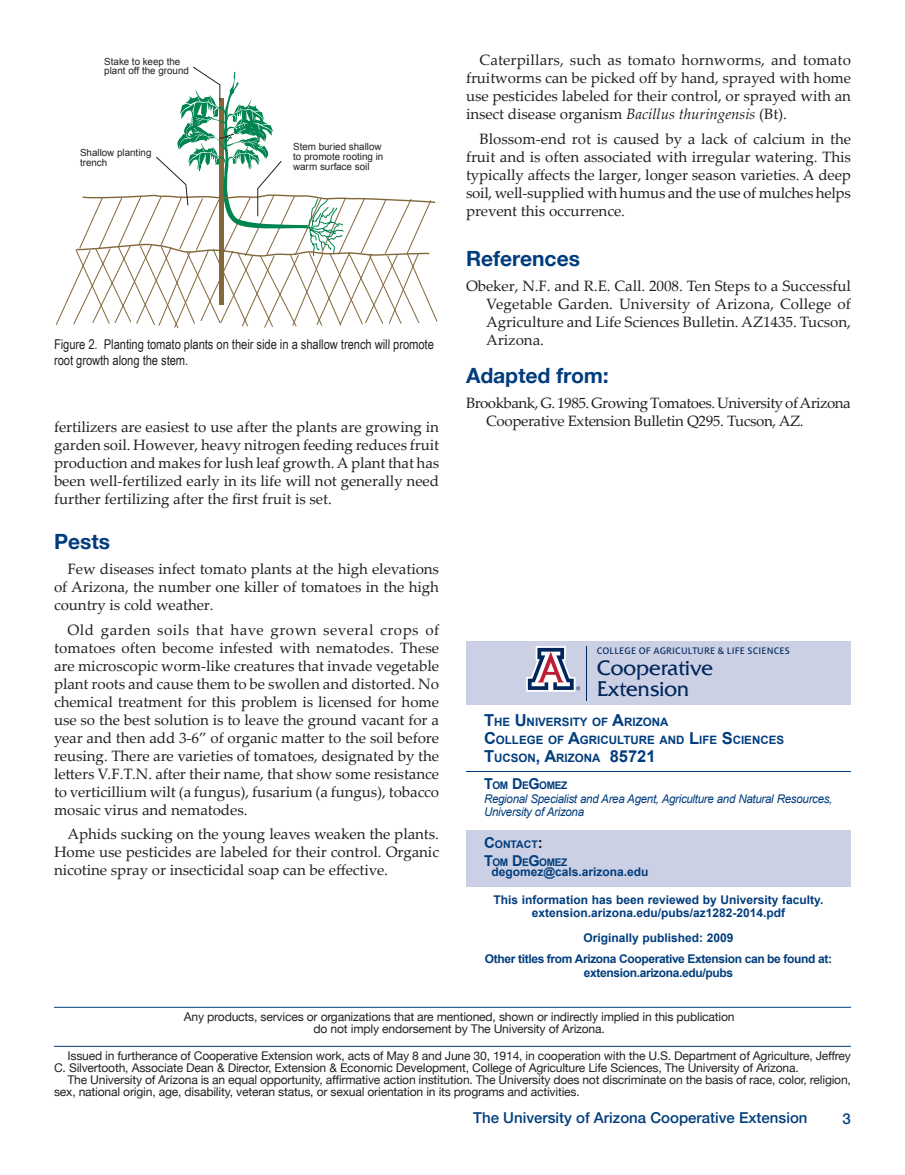
<style>
.page{position:relative;width:905px;height:1175px;background:#fff}
.page>*{position:absolute;margin:0;border:0;box-sizing:border-box;transform-origin:0 0}
.Subhead_1{font:700 21px "Helvetica Neue";color:#013d7d}
.t1{font:21px/21px "Friz Qua";letter-spacing:-.02em;color:#00255b}
.t2{font:15px/18px "Palatino Linotype";color:#231f20;text-align:justify}
.t3{font:500 15px "Helvetica Neue";color:#013d7d}
.t4{font:700 15px "Arial";color:#231f20}
.t5{font:13.5px/16.2px "Arial Narrow";color:#231f20}
.t6{font:12px/12px "Helvetica Neue";letter-spacing:-.01em;color:#231f20}
.t7{font:700 12px "Arial";color:#013d7d}
.t8{font:12px "Helvetica Neue";letter-spacing:-.03em;color:#231f20}
.t9{font:italic 12px/13.5px "Arial";letter-spacing:-.025em;color:#013d7d;scale:.96 1}
.t10{font:700 12px "Arial";letter-spacing:-.03em;color:#013d7d}
.t11{font:700 11.55px "Arial";color:#013d7d}
.t12{font:10.5px "Milo OT Text";letter-spacing:.01em;color:#00255b}
.t13{font:700 10.5px "Arial";letter-spacing:-.035em;color:#013d7d;scale:.96 1}
.t14{font:700 10.5px "Arial";letter-spacing:-.035em;color:#013d7d}
.t15{font:9.9px/9.9px "Arial";color:#231f20}
.s1{font-style:italic}
.s2{font-size:16.5px}
.s3{font-size:15px}
</style>
<div class="page">
<svg style="left:55px;top:66px;width:382px;height:263px"></svg>
<div style="left:466px;top:830px;width:384px;height:56px;background:#cbd0e4"></div>
<div style="left:466px;top:641px;width:384px;height:64px;background:#cbd0e4"></div>
<hr style="left:466px;top:771px;width:384px;height:1px;background:#013d7d">
<hr style="left:54px;top:1006px;width:796px;height:1px;background:#013d7d">
<hr style="left:54px;top:1046px;width:796px;height:1px;background:#013d7d">
<svg style="left:526px;top:646px;width:54px;height:45px"></svg>
<hr style="left:586px;top:646px;width:1px;height:55px;background:#00255b">
<p class="t2" style="left:466px;top:50px;width:387px;text-indent:14px">Caterpillars, such as tomato hornworms, and tomato fruitworms can be picked off by hand, sprayed with home use pesticides labeled for their control, or sprayed with an insect disease organism <span class="s1">Bacillus thuringensis</span> (Bt).</p>
<p class="t2" style="left:466px;top:129px;width:387px;text-indent:14px">Blossom-end rot is caused by a lack of calcium in the fruit and is often associated with irregular watering. This typically affects the larger, longer season varieties. A deep soil, well-supplied with humus and the use of mulches helps prevent this occurrence.</p>
<p class="Subhead_1" style="left:466px;top:242px;width:115px">References</p>
<p class="t2" style="left:486px;top:276px;width:366px;text-indent:-20px">Obeker, N.F. and R.E. Call. 2008. Ten Steps to a Successful Vegetable Garden. University of Arizona, College of Agriculture and Life Sciences Bulletin. AZ1435. Tucson, Arizona.</p>
<p class="Subhead_1" style="left:466px;top:359px;width:145px">Adapted from:</p>
<p class="t2" style="left:486px;top:393px;width:366px;text-indent:-20px">Brookbank, G. 1985. Growing Tomatoes. University of Arizona<br>Cooperative Extension Bulletin Q295. Tucson, AZ.</p>
<p class="t15" style="left:104px;top:56px;width:86px">Stake to keep the plant off the ground</p>
<p class="t15" style="left:293px;top:142px;width:92px">Stem buried shallow to promote rooting in warm surface soil</p>
<p class="t15" style="left:80px;top:147px;width:73px">Shallow planting trench</p>
<p class="t5" style="left:54px;top:335px;width:381px">Figure 2. Planting tomato plants on their side in a shallow trench will promote root growth along the stem.</p>
<p class="t2" style="left:54px;top:417px;width:387px">fertilizers are easiest to use after the plants are growing in garden soil. However, heavy nitrogen feeding reduces fruit production and makes for lush leaf growth. A plant that has been well-fertilized early in its life will not generally need further fertilizing after the first fruit is set.</p>
<p class="Subhead_1" style="left:54px;top:525px;width:58px">Pests</p>
<p class="t2" style="left:54px;top:559px;width:387px;text-indent:14px">Few diseases infect tomato plants at the high elevations of Arizona, the number one killer of tomatoes in the high country is cold weather.</p>
<p class="t2" style="left:54px;top:620px;width:387px;text-indent:14px">Old garden soils that have grown several crops of tomatoes often become infested with nematodes. These are microscopic worm-like creatures that invade vegetable plant roots and cause them to be swollen and distorted. No chemical treatment for this problem is licensed for home use so the best solution is to leave the ground vacant for a year and then add 3-6” of organic matter to the soil before reusing. There are varieties of tomatoes, designated by the letters V.F.T.N. after their name, that show some resistance to verticillium wilt (a fungus), fusarium (a fungus), tobacco mosaic virus and nematodes.</p>
<p class="t2" style="left:54px;top:824px;width:387px;text-indent:14px">Aphids sucking on the young leaves weaken the plants.<br>Home use pesticides are labeled for their control. Organic nicotine spray or insecticidal soap can be effective.</p>
<p class="t12" style="left:597px;top:645px;width:194px">COLLEGE OF AGRICULTURE &amp; LIFE SCIENCES</p>
<h1 class="t1" style="left:597px;top:657px;width:118px">Cooperative<br>Extension</h1>
<p class="t11" style="left:484px;top:714px;width:186px"><span class="s2">T</span>HE <span class="s2">U</span>NIVERSITY OF <span class="s2">A</span>RIZONA</p>
<p class="t11" style="left:484px;top:732px;width:301px"><span class="s2">C</span>OLLEGE OF <span class="s2">A</span>GRICU LTU RE AND <span class="s2">L</span>IFE <span class="s2">S</span>CIENCES</p>
<p class="t11" style="left:484px;top:750px;width:173px"><span class="s2">T</span>UCSON<span class="s2">, A</span>RIZONA <span class="s2">85721</span></p>
<p class="t13" style="left:484px;top:778px;width:88px"><span class="s3">T</span>OM <span class="s3">D</span>E<span class="s3">G</span>OMEZ</p>
<p class="t9" style="left:484px;top:792px;width:364px">Regional Specialist and Area Agent, Agriculture and Natural Resources,<br>University of Arizona</p>
<p class="t14" style="left:484px;top:837px;width:35px"><span class="s3">C</span>ONTACT</p>
<p class="t4" style="left:538px;top:832px;width:6px">:</p>
<p class="t13" style="left:484px;top:855px;width:88px"><span class="s3">T</span>OM <span class="s3">D</span>E<span class="s3">G</span>OMEZ</p>
<p class="t7" style="left:491px;top:864px;width:159px">degomez@cals.arizona.edu</p>
<p class="t7" style="left:493px;top:892px;width:331px">This information has been reviewed by University faculty.</p>
<p class="t7" style="left:531px;top:904px;width:255px">extension.arizona.edu/pubs/az1282-2014.pdf</p>
<p class="t7" style="left:583px;top:930px;width:152px">Originally published: 2009</p>
<p class="t10" style="left:485px;top:951px;width:348px">Other titles from Arizona Cooperative Extension can be found at:</p>
<p class="t10" style="left:584px;top:964px;width:151px">extension.arizona.edu/pubs</p>
<p class="t8" style="left:184px;top:1008px;width:552px">Any products, services or organizations that are mentioned, shown or indirectly implied in this publication</p>
<p class="t6" style="left:313px;top:1023px;width:293px">do not imply endorsement by The University of Arizona.</p>
<p class="t6" style="left:54px;top:1050px;width:798px;text-indent:14px">Issued in furtherance of Cooperative Extension work, acts of May 8 and June 30, 1914, in cooperation with the U.S. Department of Agriculture, Jeffrey<br>C. Silvertooth, Associate Dean &amp; Director, Extension &amp; Economic Development, College of Agriculture Life Sciences, The University of Arizona.</p>
<p class="t6" style="left:54px;top:1074px;width:798px;text-indent:14px">The University of Arizona is an equal opportunity, affirmative action institution. The University does not discriminate on the basis of race, color, religion, sex, national origin, age, disability, veteran status, or sexual orientation in its programs and activities.</p>
<p class="t3" style="left:473px;top:1105px;width:336px">The University of Arizona Cooperative Extension</p>
<p class="t3" style="left:842px;top:1106px;width:10px">3</p>
</div>
